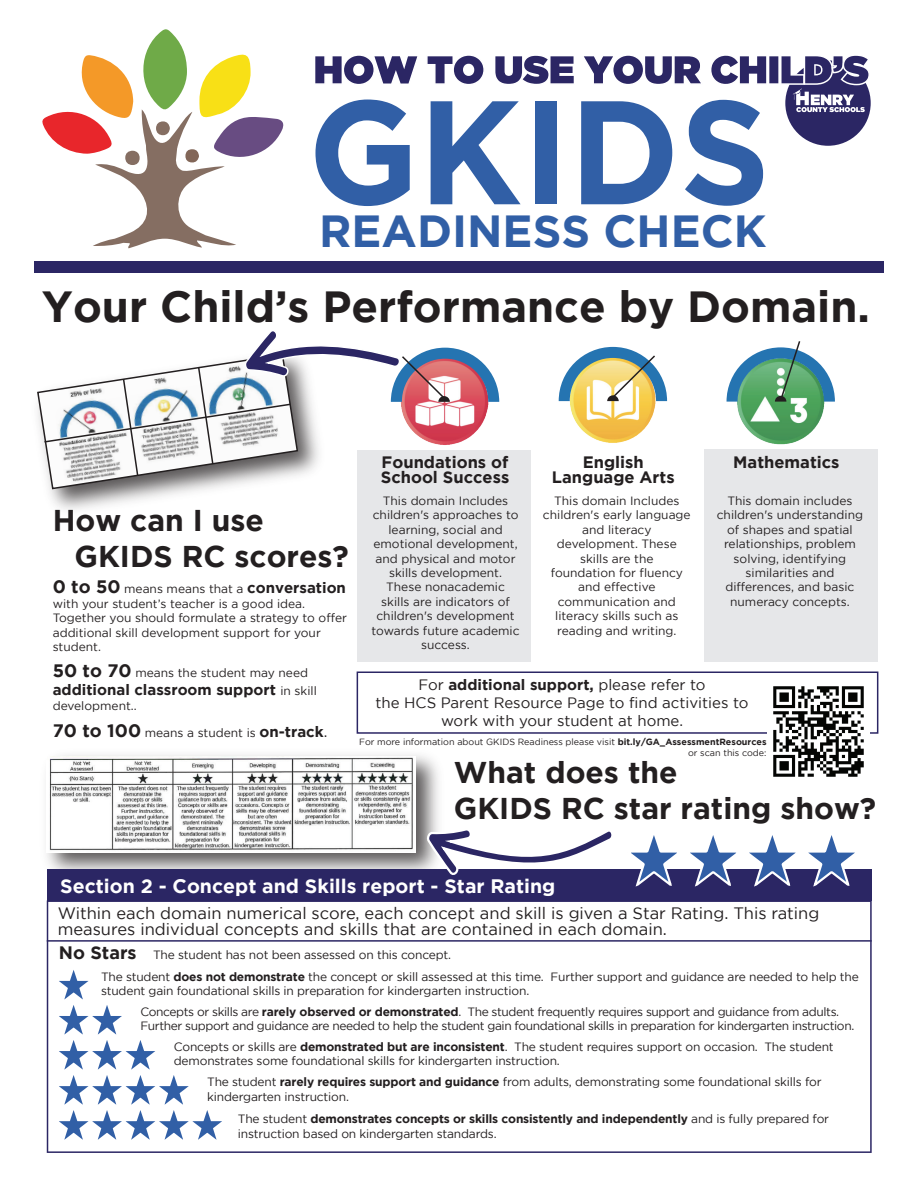
<style>
.page{position:relative;width:918px;height:1188px;background:#fff}
.page>*{position:absolute;margin:0;border:0;box-sizing:border-box;transform-origin:0 0}
.t1{font:700 44.85px "Gotham";color:#315fa6}
.t2{font:700 43.5px "Gotham";color:#231f20}
.t3{font:700 30px/36px "Gotham";color:#231f20}
.t4{font:700 19.5px "Gotham";color:#fff}
.t5{font:700 18px "Gotham";color:#231f20}
.t6{font:16.5px/16.5px "Gotham";color:#231f20}
.t7{font:700 16.5px/15px "Gotham";color:#231f20}
.t8{font:15px/18px "Gotham";color:#231f20;text-align:center}
.t9{font:700 15px "Gotham";color:#231f20}
.t10{font:12px/14.4px "Gotham";letter-spacing:-.015em;color:#231f20}
.t11{font:9px/10.8px "Gotham";color:#231f20;text-align:right}
.s1{font-weight:700;font-size:18px}
.s2{font-weight:700;font-size:15px}
.s3{font-weight:400;font-size:12px}
.s4{font-size:15px}
.s5{font-weight:700}
</style>
<div class="page">
<div style="left:704px;top:449px;width:174px;height:213px;background:#e6e7e9"></div>
<div style="left:357px;top:451px;width:174px;height:211px;background:#e6e7e9"></div>
<img style="left:47px;top:755px;width:392px;height:114px">
<img style="left:47px;top:757px;width:368px;height:96px">
<img style="left:568px;top:401px;width:91px;height:42px">
<svg style="left:559px;top:347px;width:108px;height:54px"></svg>
<img style="left:737px;top:402px;width:88px;height:43px">
<svg style="left:727px;top:341px;width:108px;height:61px"></svg>
<div style="left:34px;top:261px;width:850px;height:11px;background:#2b2664"></div>
<svg style="left:315px;top:55px;width:103px;height:29px"></svg>
<svg style="left:427px;top:55px;width:57px;height:29px"></svg>
<svg style="left:495px;top:55px;width:79px;height:29px"></svg>
<svg style="left:42px;top:29px;width:242px;height:219px"></svg>
<svg style="left:315px;top:100px;width:95px;height:106px"></svg>
<svg style="left:431px;top:101px;width:90px;height:103px"></svg>
<div style="left:535px;top:101px;width:21px;height:103px;background:#315fa6"></div>
<svg style="left:581px;top:55px;width:289px;height:151px"></svg>
<svg style="left:36px;top:331px;width:463px;height:159px"></svg>
<div style="left:357px;top:672px;width:521px;height:62px;border:2px solid #2b2664"></div>
<div style="left:47px;top:869px;width:825px;height:31px;background:#2b2664"></div>
<svg style="left:47px;top:900px;width:825px;height:253px"></svg>
<svg style="left:426px;top:828px;width:186px;height:47px"></svg>
<svg style="left:631px;top:835px;width:224px;height:52px"></svg>
<svg style="left:59px;top:1040px;width:163px;height:100px"></svg>
<svg style="left:59px;top:1005px;width:63px;height:29px"></svg>
<svg style="left:59px;top:970px;width:29px;height:29px"></svg>
<hr style="left:47px;top:940px;width:825px;height:2px;background:#2b2664">
<img style="left:768px;top:686px;width:102px;height:91px">
<h1 class="t1" style="left:319px;top:206px;width:449px">READINESS CHECK</h1>
<h2 class="t2" style="left:42px;top:282px;width:830px">Your Child’s Performance by Domain.</h2>
<h3 class="t3" style="left:75px;top:502px;width:276px;text-indent:-22px">How can I use<br>GKIDS RC scores?</h3>
<p class="t10" style="left:53px;top:582px;width:296px"><span class="s1">0 to 50</span> means means that a <span class="s2">conversation </span>with your student’s teacher is a good idea.<br>Together you should formulate a strategy to offer additional skill development support for your student.</p>
<p class="t10" style="left:53px;top:666px;width:257px"><span class="s1">50 to 70</span> means the student may need</p>
<p class="t9" style="left:53px;top:681px;width:266px">additional classroom support <span class="s3">in skill</span></p>
<p class="t10" style="left:53px;top:698px;width:86px">development..</p>
<p class="t10" style="left:53px;top:726px;width:276px"><span class="s1">70 to 100</span> means a student is <span class="s2">on-track</span><span class="s4">.</span></p>
<h3 class="t7" style="left:381px;top:455px;width:130px">Foundations of<br>School Success</h3>
<p class="t10" style="left:372px;top:493px;width:149px;text-align:center">This domain Includes children's approaches to learning, social and emotional development, and physical and motor skills development.<br>These nonacademic skills are indicators of children's development towards future academic success.</p>
<h3 class="t7" style="left:552px;top:455px;width:124px;text-align:center">English<br>Language Arts</h3>
<p class="t10" style="left:543px;top:493px;width:149px;text-align:center">This domain Includes children's early language and literacy development. These skills are the<br>foundation for fluency and effective communication and literacy skills such as reading and writing.</p>
<h3 class="t7" style="left:733px;top:455px;width:108px">Mathematics</h3>
<p class="t10" style="left:717px;top:493px;width:148px;text-align:center">This domain includes children's understanding of shapes and spatial relationships, problem solving, identifying similarities and differences, and basic numeracy concepts.</p>
<p class="t8" style="left:376px;top:676px;width:375px">For <span class="s5">additional support,</span> please refer to<br>the HCS Parent Resource Page to find activities to work with your student at home.</p>
<p class="t11" style="left:359px;top:737px;width:409px">For more information about GKIDS Readiness please visit <span class="s5">bit.ly/GA_AssessmentResources </span>or scan this code:</p>
<h3 class="t3" style="left:454px;top:753px;width:424px">What does the<br>GKIDS RC star rating show?</h3>
<h3 class="t4" style="left:60px;top:875px;width:497px">Section 2 - Concept and Skills report - Star Rating</h3>
<h3 class="t6" style="left:58px;top:904px;width:763px">Within each domain numerical score, each concept and skill is given a Star Rating. This rating measures individual concepts and skills that are contained in each domain.</h3>
<h3 class="t5" style="left:59px;top:943px;width:79px">No Stars</h3>
<p class="t10" style="left:101px;top:969px;width:759px">The student <span class="s5">does not demonstrate</span> the concept or skill assessed at this time. Further support and guidance are needed to help the student gain foundational skills in preparation for kindergarten instruction.</p>
<p class="t10" style="left:153px;top:947px;width:300px">The student has not been assessed on this concept.</p>
<p class="t10" style="left:140px;top:1004px;width:715px">Concepts or skills are <span class="s5">rarely observed or demonstrated</span>. The student frequently requires support and guidance from adults.<br>Further support and guidance are needed to help the student gain foundational skills in preparation for kindergarten instruction.</p>
<p class="t10" style="left:174px;top:1039px;width:661px">Concepts or skills are <span class="s5">demonstrated but are inconsistent</span>. The student requires support on occasion. The student demonstrates some foundational skills for kindergarten instruction.</p>
<p class="t10" style="left:207px;top:1075px;width:616px">The student <span class="s5">rarely requires support and guidance</span> from adults, demonstrating some foundational skills for kindergarten instruction.</p>
<p class="t10" style="left:238px;top:1112px;width:593px">The student <span class="s5">demonstrates concepts or skills consistently and independently</span> and is fully prepared for instruction based on kindergarten standards.</p>
</div>
